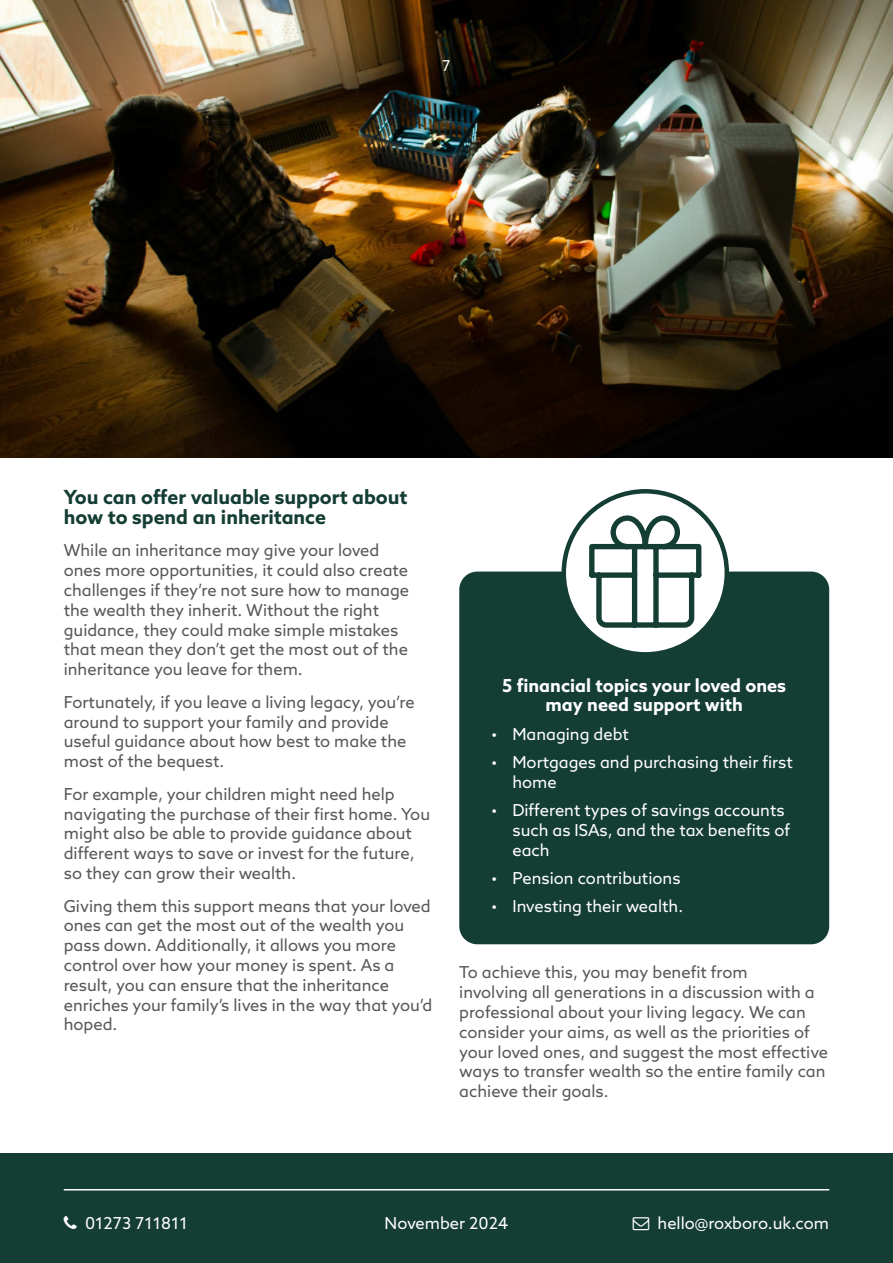
<style>
.page{position:relative;width:893px;height:1263px;background:#fff}
.page>*{position:absolute;margin:0;border:0;box-sizing:border-box;transform-origin:0 0}
.t1{font:700 19.5px/19.8px "Azo Sans";color:#143d34}
.t2{font:700 18px/19.8px "Azo Sans";color:#fff;text-align:center}
.t3{font:16.5px/19.8px "Azo Sans";color:#575756}
.t4{font:16.5px/19.8px "Azo Sans";color:#fff}
.t5{font:15px "Azo Sans";color:#fff}
</style>
<div class="page">
<div style="left:0;top:1153px;width:893px;height:110px;background:#143d34"></div>
<hr style="left:64px;top:1189px;width:765px;height:1px;background:#fff">
<div style="left:459px;top:571px;width:370px;height:373px;background:#143d34;border-radius:18px"></div>
<svg style="left:564px;top:491px;width:163px;height:163px;fill:#fff"></svg>
<div style="left:561px;top:489px;width:168px;height:168px;border:4px solid #143d34;border-radius:50%"></div>
<img style="left:0;top:0;width:893px;height:457px">
<svg style="left:586px;top:513px;width:118px;height:117px"></svg>
<p class="t5" style="left:442px;top:56px;width:10px">7</p>
<p class="t1" style="left:64px;top:487px;width:345px">You can offer valuable support about how to spend an inheritance</p>
<p class="t3" style="left:64px;top:540px;width:347px">While an inheritance may give your loved ones more opportunities, it could also create challenges if they’re not sure how to manage the wealth they inherit. Without the right guidance, they could make simple mistakes that mean they don’t get the most out of the inheritance you leave for them.</p>
<p class="t3" style="left:64px;top:692px;width:352px">Fortunately, if you leave a living legacy, you’re around to support your family and provide useful guidance about how best to make the most of the bequest.</p>
<p class="t3" style="left:64px;top:784px;width:368px">For example, your children might need help navigating the purchase of their first home. You might also be able to provide guidance about different ways to save or invest for the future, so they can grow their wealth.</p>
<p class="t3" style="left:64px;top:895px;width:370px">Giving them this support means that your loved ones can get the most out of the wealth you pass down. Additionally, it allows you more control over how your money is spent. As a result, you can ensure that the inheritance enriches your family’s lives in the way that you’d hoped.</p>
<p class="t2" style="left:502px;top:675px;width:285px">5 financial topics your loved ones may need support with</p>
<p class="t4" style="left:491px;top:724px;width:139px">• Managing debt</p>
<p class="t4" style="left:512px;top:752px;width:282px;text-indent:-21px">• Mortgages and purchasing their first home</p>
<p class="t4" style="left:512px;top:800px;width:279px;text-indent:-21px">• Different types of savings accounts such as ISAs, and the tax benefits of each</p>
<p class="t4" style="left:491px;top:868px;width:191px">• Pension contributions</p>
<p class="t4" style="left:491px;top:896px;width:194px">• Investing their wealth.</p>
<p class="t3" style="left:459px;top:962px;width:370px">To achieve this, you may benefit from<br>involving all generations in a discussion with a professional about your living legacy. We can consider your aims, as well as the priorities of your loved ones, and suggest the most effective ways to transfer wealth so the entire family can achieve their goals.</p>
<p class="t4" style="left:85px;top:1213px;width:104px">01273 711811</p>
<p class="t4" style="left:658px;top:1213px;width:173px">hello@roxboro.uk.com</p>
<p class="t4" style="left:385px;top:1213px;width:125px">November 2024</p>
</div>
